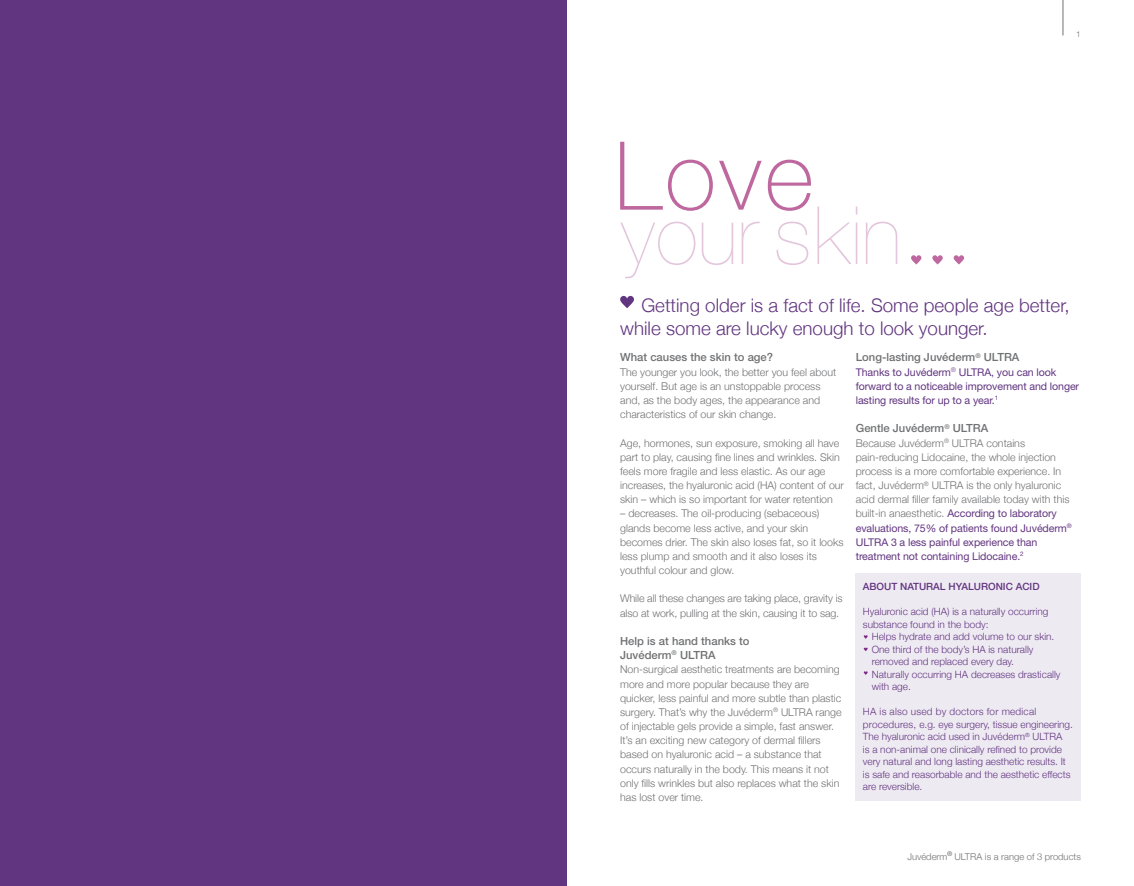
<style>
.page{position:relative;width:1134px;height:886px;background:#fff}
.page>*{position:absolute;margin:0;border:0;box-sizing:border-box;transform-origin:0 0}
.t1{font:300 18.75px/22.5px "Helvetica Neue";color:#623580}
.t2{font:500 11.25px/14.1px "Helvetica Neue";color:#707173}
.t3{font:300 10.62px/14.1px "Helvetica Neue";color:#707173}
.t4{font:10.62px/14.1px "Helvetica Neue";letter-spacing:-.01em;color:#623580}
.t5{font:300 10px/12.5px "Helvetica Neue";color:#623580}
.t6{font:500 10px "Helvetica Neue";color:#623580}
.t7{font:300 9.38px "Helvetica Neue";color:#707173}
.t8{font:300 8.12px "Helvetica Neue";color:#707173}
.s1{font-weight:400;color:#623580}
</style>
<div class="page">
<hr style="left:1063px;top:0;width:1px;height:35px;background:#707173">
<svg style="left:620px;top:222px;width:75px;height:56px"></svg>
<svg style="left:702px;top:223px;width:31px;height:42px"></svg>
<svg style="left:742px;top:221px;width:18px;height:43px"></svg>
<svg style="left:776px;top:222px;width:32px;height:43px"></svg>
<svg style="left:817px;top:206px;width:40px;height:58px"></svg>
<hr style="left:856px;top:223px;width:1px;height:41px;background:#e3c6dc">
<svg style="left:866px;top:222px;width:31px;height:42px"></svg>
<svg style="left:911px;top:255px;width:10px;height:9px"></svg>
<svg style="left:932px;top:255px;width:11px;height:9px"></svg>
<svg style="left:954px;top:255px;width:10px;height:9px"></svg>
<svg style="left:620px;top:142px;width:93px;height:69px"></svg>
<svg style="left:719px;top:161px;width:43px;height:49px"></svg>
<svg style="left:768px;top:160px;width:43px;height:51px"></svg>
<svg style="left:620px;top:296px;width:14px;height:12px"></svg>
<div style="left:0;top:0;width:567px;height:886px;background:#623580"></div>
<div style="left:856px;top:574px;width:225px;height:227px;background:#eeeaf2"></div>
<svg style="left:864px;top:635px;width:4px;height:4px"></svg>
<svg style="left:864px;top:671px;width:4px;height:4px"></svg>
<p class="t8" style="left:1076px;top:29px;width:6px">1</p>
<h1 class="t1" style="left:620px;top:294px;width:451px;text-indent:21px">Getting older is a fact of life. Some people age better, while some are lucky enough to look younger.</h1>
<p class="t2" style="left:620px;top:350px;width:154px">What causes the skin to age?</p>
<p class="t3" style="left:620px;top:365px;width:218px">The younger you look, the better you feel about yourself. But age is an unstoppable process and, as the body ages, the appearance and characteristics of our skin change.</p>
<p class="t3" style="left:620px;top:435px;width:225px">Age, hormones, sun exposure, smoking all have part to play, causing fine lines and wrinkles. Skin feels more fragile and less elastic. As our age increases, the hyaluronic acid (HA) content of our skin – which is so important for water retention</p>
<p class="t3" style="left:620px;top:506px;width:225px">– decreases. The oil-producing (sebaceous) glands become less active, and your skin becomes drier. The skin also loses fat, so it looks less plump and smooth and it also loses its youthful colour and glow.</p>
<p class="t3" style="left:620px;top:591px;width:224px">While all these changes are taking place, gravity is also at work, pulling at the skin, causing it to sag.</p>
<p class="t2" style="left:620px;top:634px;width:131px">Help is at hand thanks to<br>Juvéderm<sup>®</sup> ULTRA</p>
<p class="t3" style="left:620px;top:662px;width:223px">Non-surgical aesthetic treatments are becoming more and more popular because they are quicker, less painful and more subtle than plastic surgery. That’s why the Juvéderm<sup>®</sup> ULTRA range of injectable gels provide a simple, fast answer.<br>It’s an exciting new category of dermal fillers based on hyaluronic acid – a substance that occurs naturally in the body. This means it not only fills wrinkles but also replaces what the skin has lost over time.</p>
<p class="t2" style="left:856px;top:350px;width:165px">Long-lasting Juvéderm<sup>®</sup> ULTRA</p>
<p class="t4" style="left:856px;top:365px;width:225px">Thanks to Juvéderm<sup>®</sup> ULTRA, you can look forward to a noticeable improvement and longer lasting results for up to a year.<sup>1</sup></p>
<p class="t2" style="left:856px;top:421px;width:134px">Gentle Juvéderm<sup>®</sup> ULTRA</p>
<p class="t3" style="left:856px;top:435px;width:217px">Because Juvéderm<sup>®</sup> ULTRA contains pain-reducing Lidocaine, the whole injection process is a more comfortable experience. In fact, Juvéderm<sup>®</sup> ULTRA is the only hyaluronic acid dermal filler family available today with this built-in anaesthetic. <span class="s1">According to laboratory evaluations, 75% of patients found Juvéderm</span><sup>® </sup><span class="s1">ULTRA 3 a less painful experience than treatment not containing Lidocaine.</span><sup>2</sup></p>
<p class="t6" style="left:863px;top:581px;width:178px">ABOUT NATURAL HYALURONIC ACID</p>
<p class="t5" style="left:863px;top:605px;width:187px">Hyaluronic acid (HA) is a naturally occurring substance found in the body:</p>
<p class="t5" style="left:872px;top:630px;width:190px">Helps hydrate and add volume to our skin.<br>One third of the body’s HA is naturally removed and replaced every day.<br>Naturally occurring HA decreases drastically with age.</p>
<p class="t5" style="left:863px;top:705px;width:212px">HA is also used by doctors for medical procedures, e.g. eye surgery, tissue engineering.<br>The hyaluronic acid used in Juvéderm<sup>®</sup> ULTRA<br>is a non-animal one clinically refined to provide very natural and long lasting aesthetic results. It is safe and reasorbable and the aesthetic effects are reversible.</p>
<p class="t7" style="left:907px;top:850px;width:175px">Juvéderm<sup>®</sup> ULTRA is a range of 3 products</p>
</div>
